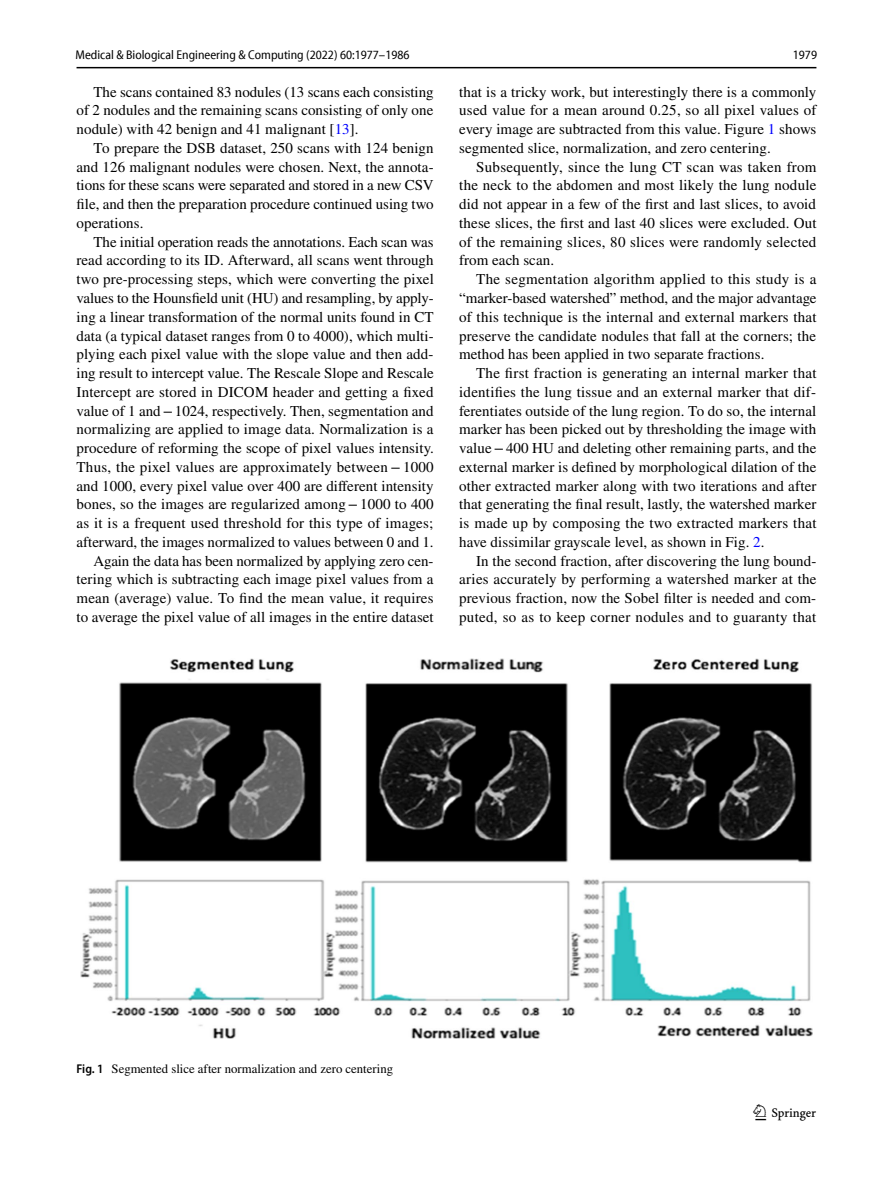
<style>
.page{position:relative;width:893px;height:1187px;background:#fff}
.page>*{position:absolute;margin:0;border:0;box-sizing:border-box;transform-origin:0 0}
.t1{font:22.5px "Springnew Regular 3";color:#000}
.t2{font:15px/18.8px "STIX";letter-spacing:.005em;color:#000;text-align:justify}
.t3{font:semi-condensed 12.75px "Myriad Pro Unic";color:#000}
.t4{font:12.75px "STIX";color:#000}
.s1{color:#00f}
.s2{font-family:"Myriad Pro";font-weight:600;font-stretch:semi-condensed}
</style>
<div class="page">
<hr style="left:77px;top:67px;width:739px;height:1px;background:#000">
<img style="left:81px;top:658px;width:731px;height:380px">
<p class="t3" style="left:76px;top:50px;width:335px">Medical &amp; Biological Engineering &amp; Computing (2022) 60:1977–1986</p>
<p class="t3" style="left:793px;top:50px;width:26px">1979</p>
<p class="t2" style="left:77px;top:83px;width:359px;text-indent:17px">The scans contained 83 nodules (13 scans each consisting of 2 nodules and the remaining scans consisting of only one nodule) with 42 benign and 41 malignant [<span class="s1">13</span>].</p>
<p class="t2" style="left:77px;top:139px;width:359px;text-indent:17px">To prepare the DSB dataset, 250 scans with 124 benign and 126 malignant nodules were chosen. Next, the annota&shy;tions for these scans were separated and stored in a new CSV file, and then the preparation procedure continued using two operations.</p>
<p class="t2" style="left:77px;top:233px;width:359px;text-align:right">The initial operation reads the annotations. Each scan was read according to its ID. Afterward, all scans went through two pre-processing steps, which were converting the pixel values to the Hounsfield unit (HU) and resampling, by apply&shy;ing a linear transformation of the normal units found in CT data (a typical dataset ranges from 0 to 4000), which multi&shy;plying each pixel value with the slope value and then add&shy;ing result to intercept value. The Rescale Slope and Rescale Intercept are stored in DICOM header and getting a fixed value of 1 and−1024, respectively. Then, segmentation and normalizing are applied to image data. Normalization is a procedure of reforming the scope of pixel values intensity.<br>Thus, the pixel values are approximately between−1000 and 1000, every pixel value over 400 are different intensity bones, so the images are regularized among−1000 to 400 as it is a frequent used threshold for this type of images; afterward, the images normalized to values between 0 and 1.<br>Again the data has been normalized by applying zero cen&shy;tering which is subtracting each image pixel values from a mean (average) value. To find the mean value, it requires to average the pixel value of all images in the entire dataset</p>
<p class="t2" style="left:459px;top:83px;width:359px">that is a tricky work, but interestingly there is a commonly used value for a mean around 0.25, so all pixel values of every image are subtracted from this value. Figure <span class="s1">1</span> shows segmented slice, normalization, and zero centering.</p>
<p class="t2" style="left:459px;top:158px;width:359px;text-indent:17px">Subsequently, since the lung CT scan was taken from the neck to the abdomen and most likely the lung nodule did not appear in a few of the first and last slices, to avoid these slices, the first and last 40 slices were excluded. Out of the remaining slices, 80 slices were randomly selected from each scan.</p>
<p class="t2" style="left:459px;top:271px;width:359px;text-indent:17px">The segmentation algorithm applied to this study is a “marker-based watershed” method, and the major advantage of this technique is the internal and external markers that preserve the candidate nodules that fall at the corners; the method has been applied in two separate fractions.</p>
<p class="t2" style="left:459px;top:364px;width:359px;text-indent:17px">The first fraction is generating an internal marker that identifies the lung tissue and an external marker that dif&shy;ferentiates outside of the lung region. To do so, the internal marker has been picked out by thresholding the image with value−400 HU and deleting other remaining parts, and the external marker is defined by morphological dilation of the other extracted marker along with two iterations and after that generating the final result, lastly, the watershed marker is made up by composing the two extracted markers that have dissimilar grayscale level, as shown in Fig. <span class="s1">2</span>.</p>
<p class="t2" style="left:459px;top:552px;width:359px;text-indent:17px">In the second fraction, after discovering the lung bound&shy;aries accurately by performing a watershed marker at the previous fraction, now the Sobel filter is needed and com&shy;puted, so as to keep corner nodules and to guaranty that</p>
<p class="t4" style="left:77px;top:1060px;width:318px"><span class="s2">Fig. 1</span> Segmented slice after normalization and zero centering</p>
<h1 class="t1" style="left:755px;top:1104px;width:62px">1 3</h1>
</div>
